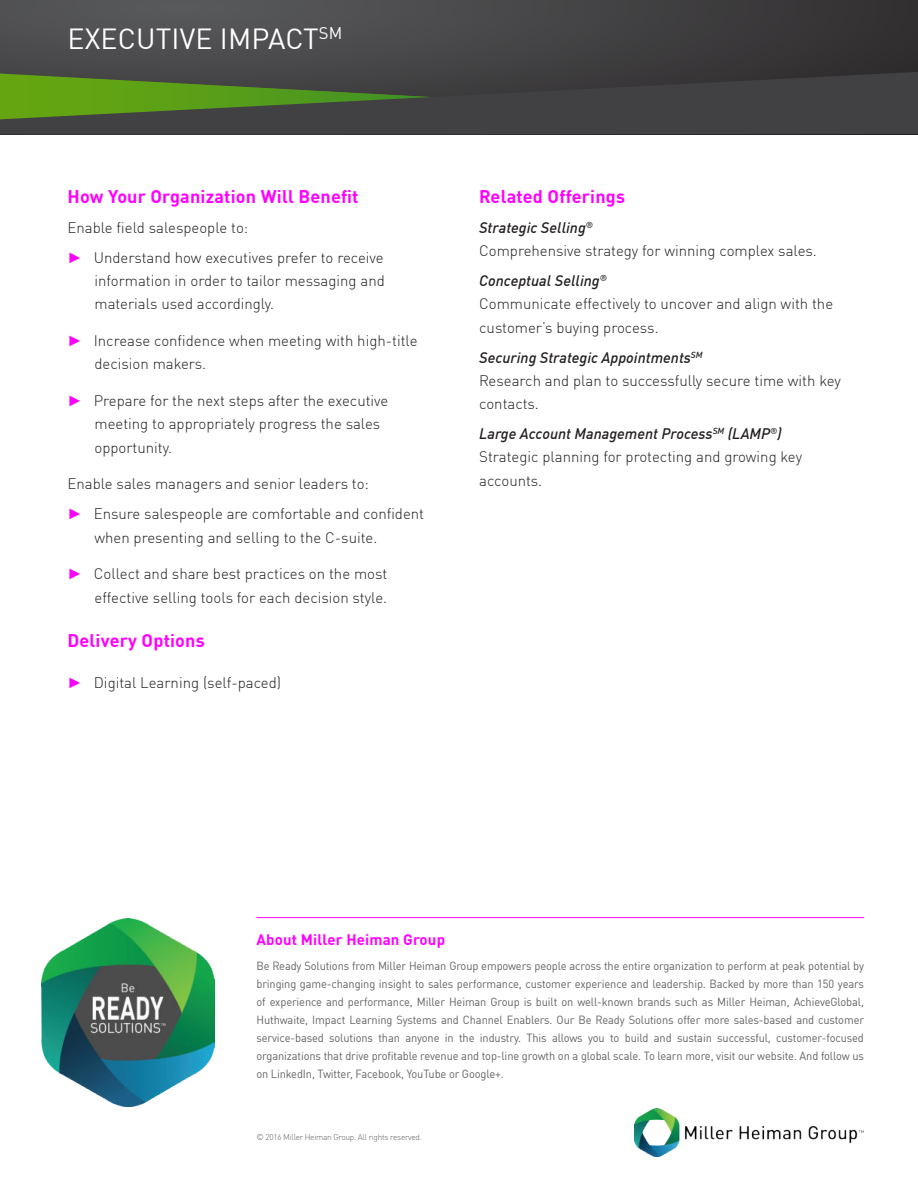
<style>
.page{position:relative;width:918px;height:1188px;background:#fff}
.page>*{position:absolute;margin:0;border:0;box-sizing:border-box;transform-origin:0 0}
.t1{font:28.5px "DIN Offc Pro";letter-spacing:.005em;color:#fff}
.t2{font:700 18px "DIN Offc Pro";letter-spacing:.01em;color:#f0f}
.t3{font:300 15px/23.2px "DIN Offc Pro";color:#231f20}
.t4{font:700 15px "DIN Offc Pro";letter-spacing:.01em;color:#f0f}
.t5{font:11.7px/18px "DIN Offc Pro";letter-spacing:-.01em;color:#636366;text-align:justify;scale:.95 1}
.t6{font:300 8.25px "DIN Offc Pro";letter-spacing:-.03em;color:#636366}
.s1{font-family:"Arial";font-weight:700;color:#f0f}
.s2{font-weight:500;font-style:italic}
</style>
<div class="page">
<div style="left:0;top:0;width:918px;height:135px;background:linear-gradient(to right,#575759,#353234)"></div>
<img style="left:42px;top:918px;width:173px;height:189px">
<hr style="left:256px;top:917px;width:608px;height:1px;background:#f0f">
<img style="left:634px;top:1108px;width:230px;height:49px">
<svg style="left:0;top:70px;width:918px;height:64px;background:#454f39"></svg>
<h1 class="t1" style="left:68px;top:28px;width:276px">EXECUTIVE IMPACT<sup>SM</sup></h1>
<p class="t2" style="left:68px;top:181px;width:292px">How Your Organization Will Benefit</p>
<p class="t3" style="left:67px;top:211px;width:318px;line-height:30px">Enable field salespeople to:<br><span class="s1">►</span> Understand how executives prefer to receive</p>
<p class="t3" style="left:95px;top:270px;width:292px">information in order to tailor messaging and materials used accordingly.</p>
<p class="t3" style="left:95px;top:328px;width:325px;text-indent:-27px"><span class="s1">►</span> Increase confidence when meeting with high-title decision makers.</p>
<p class="t3" style="left:95px;top:390px;width:295px;text-indent:-27px"><span class="s1">►</span> Prepare for the next steps after the executive meeting to appropriately progress the sales opportunity.</p>
<p class="t3" style="left:67px;top:468px;width:358px;line-height:30px">Enable sales managers and senior leaders to:<br><span class="s1">►</span> Ensure salespeople are comfortable and confident</p>
<p class="t3" style="left:95px;top:527px;width:284px">when presenting and selling to the C-suite.</p>
<p class="t3" style="left:67px;top:563px;width:321px;text-align:right"><span class="s1">►</span> Collect and share best practices on the most effective selling tools for each decision style.</p>
<p class="t2" style="left:68px;top:634px;width:139px">Delivery Options</p>
<p class="t3" style="left:67px;top:672px;width:215px"><span class="s1">►</span> Digital Learning (self-paced)</p>
<p class="t2" style="left:479px;top:190px;width:147px">Related Offerings</p>
<p class="t3" style="left:479px;top:217px;width:339px"><span class="s2">Strategic Selling</span><sup>®<br></sup>Comprehensive strategy for winning complex sales.</p>
<p class="t3" style="left:479px;top:270px;width:355px"><span class="s2">Conceptual Selling</span><sup>®<br></sup>Communicate effectively to uncover and align with the customer’s buying process.</p>
<p class="t3" style="left:479px;top:347px;width:363px"><span class="s2">Securing Strategic Appointments</span><sup>SM<br></sup>Research and plan to successfully secure time with key contacts.</p>
<p class="t3" style="left:479px;top:423px;width:324px"><span class="s2">Large Account Management Process</span><sup>SM</sup> <span class="s2">(LAMP</span><sup>®</sup><span class="s2">)<br></span>Strategic planning for protecting and growing key accounts.</p>
<p class="t4" style="left:256px;top:934px;width:190px">About Miller Heiman Group</p>
<p class="t5" style="left:256px;top:958px;width:641px">Be Ready Solutions from Miller Heiman Group empowers people across the entire organization to perform at peak potential by bringing game-changing insight to sales performance, customer experience and leadership. Backed by more than 150 years of experience and performance, Miller Heiman Group is built on well-known brands such as Miller Heiman, AchieveGlobal, Huthwaite, Impact Learning Systems and Channel Enablers. Our Be Ready Solutions offer more sales-based and customer service-based solutions than anyone in the industry. This allows you to build and sustain successful, customer-focused organizations that drive profitable revenue and top-line growth on a global scale. To learn more, visit our website. And follow us on LinkedIn, Twitter, Facebook, YouTube or Google+.</p>
<p class="t6" style="left:256px;top:1134px;width:167px">© 2016 Miller Heiman Group. All rights reserved.</p>
</div>
